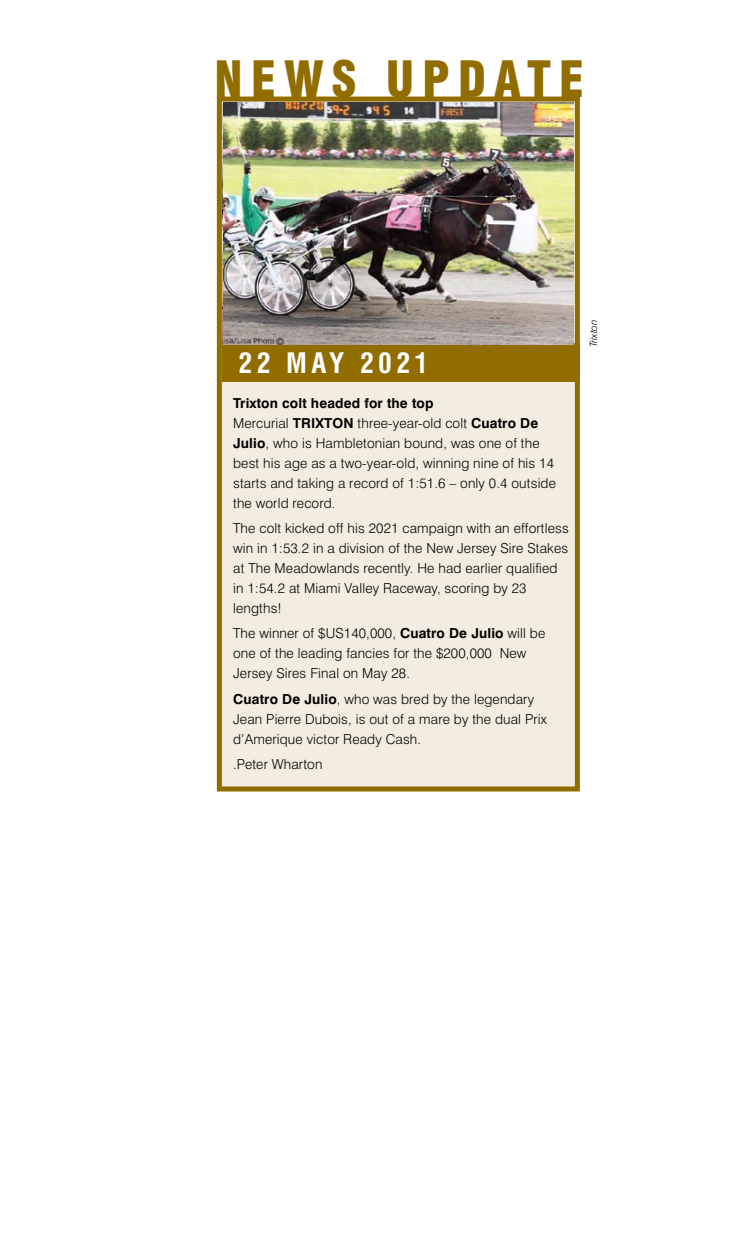
<style>
.page{position:relative;width:745px;height:1241px;background:#fff}
.page>*{position:absolute;margin:0;border:0;box-sizing:border-box;transform-origin:0 0}
.t1{font:900 condensed 48.75px "Swiss 721 BT";letter-spacing:.16em;color:#916d00}
.t2{font:700 condensed 27.5px "Swiss 721 BT";letter-spacing:.16em;color:#fff}
.t3{font:300 13.75px/20px "Swiss 721 BT";letter-spacing:.01em;color:#000}
.t4{font:italic 300 10px "Swiss 721 BT";color:#000}
.s1{font-weight:700}
</style>
<div class="page">
<div style="left:217px;top:96px;width:362px;height:695px;background:#f2ede0;border:5px solid #916d00"></div>
<div style="left:222px;top:343px;width:357px;height:39px;background:#916d00"></div>
<img style="left:223px;top:103px;width:350px;height:242px">
<h1 class="t1" style="left:214px;top:50px;width:371px">NEWS UPDATE</h1>
<h2 class="t2" style="left:238px;top:346px;width:191px">22 MAY 2021</h2>
<p class="t3" style="left:233px;top:392px;width:324px"><span class="s1">Trixton colt headed for the top<br></span>Mercurial <span class="s1">TRIXTON</span> three-year-old colt <span class="s1">Cuatro De Julio</span>, who is Hambletonian bound, was one of the best his age as a two-year-old, winning nine of his 14 starts and taking a record of 1:51.6 – only 0.4 outside the world record.</p>
<p class="t3" style="left:233px;top:518px;width:337px">The colt kicked off his 2021 campaign with an effortless win in 1:53.2 in a division of the New Jersey Sire Stakes at The Meadowlands recently. He had earlier qualified in 1:54.2 at Miami Valley Raceway, scoring by 23 lengths!</p>
<p class="t3" style="left:233px;top:623px;width:313px">The winner of $US140,000, <span class="s1">Cuatro De Julio</span> will be one of the leading fancies for the $200,000 New<br>Jersey Sires Final on May 28.</p>
<p class="t3" style="left:233px;top:688px;width:315px"><span class="s1">Cuatro De Julio</span>, who was bred by the legendary<br>Jean Pierre Dubois, is out of a mare by the dual Prix d’Amerique victor Ready Cash.</p>
<p class="t3" style="left:233px;top:754px;width:91px">.Peter Wharton</p>
<p class="t4" style="left:587px;top:347px;width:29px;rotate:-90deg">Trixton</p>
</div>
